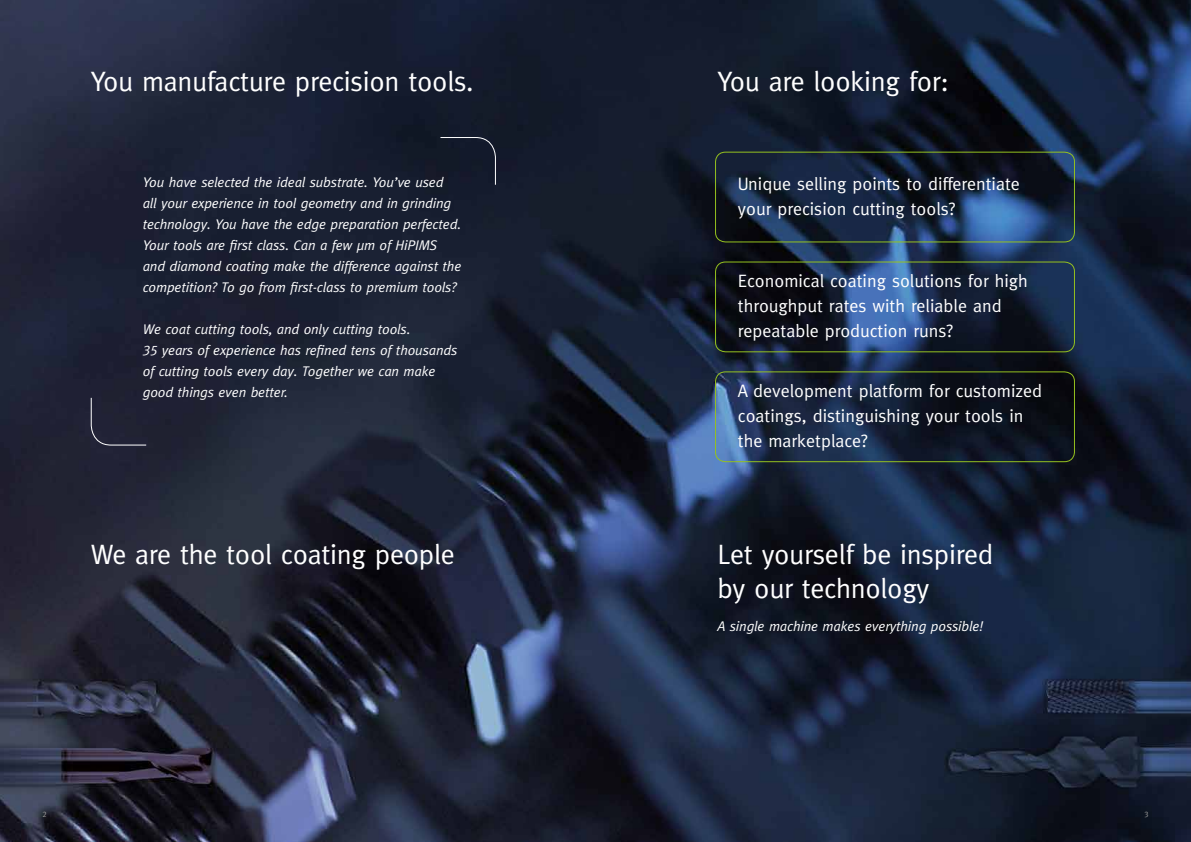
<style>
.page{position:relative;width:1191px;height:842px;background:#fff}
.page>*{position:absolute;margin:0;border:0;box-sizing:border-box;transform-origin:0 0}
.t1{font:28px/34px "Meta";letter-spacing:-.01em;color:#fff}
.t2{font:18px/25px "Meta";color:#fff}
.t3{font:italic 14px/21px "Meta";letter-spacing:-.01em;color:#fff}
.t4{font:8px "Meta Normal Expert";color:#9d9d9c}
.s1{font-family:"Meta Normal Italic Expert";font-style:normal}
</style>
<div class="page">
<img style="left:0;top:0;width:1191px;height:842px">
<div style="left:439px;top:137px;width:57px;height:49px;background:#12192b"></div>
<div style="left:90px;top:397px;width:57px;height:49px;background:#212235"></div>
<div style="left:715px;top:152px;width:360px;height:90px;border:1px solid #95c11f;border-radius:10px"></div>
<div style="left:715px;top:261px;width:360px;height:91px;border:1px solid #95c11f;border-radius:10px"></div>
<div style="left:715px;top:371px;width:360px;height:91px;border:1px solid #95c11f;border-radius:10px"></div>
<h1 class="t1" style="left:91px;top:64px;width:384px">You manufacture precision tools.</h1>
<h1 class="t1" style="left:717px;top:64px;width:233px">You are looking for:</h1>
<p class="t3" style="left:143px;top:171px;width:320px">You have selected the ideal substrate. You’ve used<br>all your experience in tool geometry and in grinding technology. You have the edge preparation perfected.<br>Your tools are first class. Can a few μm of HiPIMS and diamond coating make the difference against the competition? To go from first-class to premium tools?</p>
<p class="t3" style="left:143px;top:318px;width:316px">We coat cutting tools, and only cutting tools.<br><span class="s1">35</span> years of experience has refined tens of thousands of cutting tools every day. Together we can make good things even better.</p>
<p class="t2" style="left:738px;top:171px;width:283px">Unique selling points to differentiate your precision cutting tools?</p>
<p class="t2" style="left:738px;top:268px;width:291px">Economical coating solutions for high throughput rates with reliable and repeatable production runs?</p>
<p class="t2" style="left:738px;top:378px;width:306px">A development platform for customized coatings, distinguishing your tools in the marketplace?</p>
<h1 class="t1" style="left:91px;top:537px;width:366px">We are the tool coating people</h1>
<h1 class="t1" style="left:717px;top:537px;width:277px">Let yourself be inspired by our technology</h1>
<p class="t3" style="left:717px;top:616px;width:267px">A single machine makes everything possible!</p>
<p class="t4" style="left:43px;top:809px;width:6px">2</p>
<p class="t4" style="left:1144px;top:809px;width:6px">3</p>
</div>
